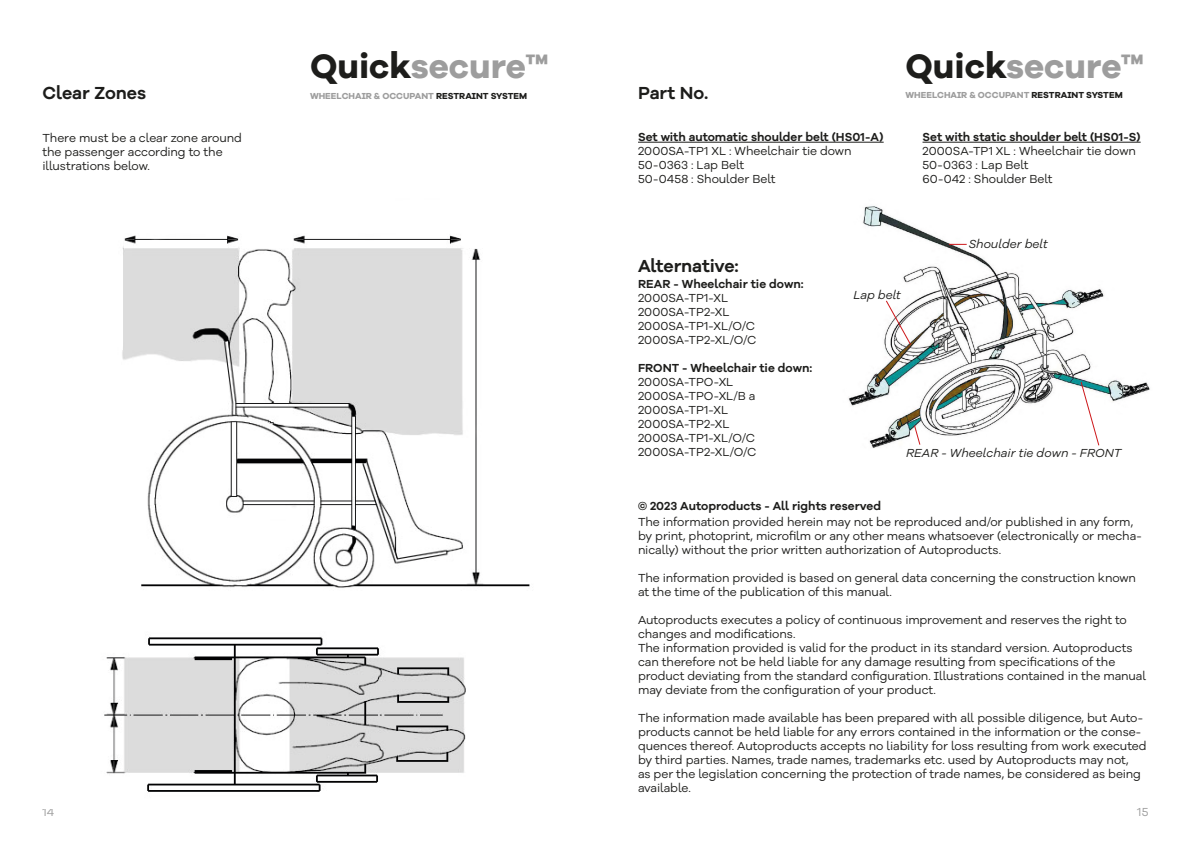
<style>
.page{position:relative;width:1191px;height:842px;background:#fff}
.page>*{position:absolute;margin:0;border:0;box-sizing:border-box;transform-origin:0 0}
.t1{font:700 35px "Galano Grotesque Alt";color:#9d9d9d}
.t2{font:600 18px "Galano Grotesque Alt";letter-spacing:-.005em;color:#1d1d1b}
.t3{font:12px/14px "Galano Grotesque Alt";letter-spacing:-.01em;color:#1d1d1b}
.t4{font:600 12px "Galano Grotesque Alt";color:#1d1d1b}
.t5{font:italic 12px "Galano Grotesque Alt";color:#1d1d1b}
.t6{font:12px "Galano Grotesque Alt";color:#9d9d9d}
.t7{font:700 9px "Galano Grotesque Alt";color:#9d9d9d}
.s1{color:#1d1d1b}
</style>
<div class="page">
<img style="left:122px;top:235px;width:408px;height:353px">
<img style="left:104px;top:637px;width:362px;height:155px">
<hr style="left:638px;top:142px;width:245px;height:1px;background:#1d1d1b">
<img style="left:848px;top:206px;width:302px;height:242px">
<svg style="left:885px;top:299px;width:27px;height:47px"></svg>
<svg style="left:949px;top:244px;width:17px;height:1px"></svg>
<svg style="left:913px;top:424px;width:8px;height:22px"></svg>
<svg style="left:1079px;top:381px;width:21px;height:66px"></svg>
<hr style="left:922px;top:142px;width:218px;height:1px;background:#1d1d1b">
<h1 class="t1" style="left:310px;top:44px;width:240px"><span class="s1">Quick</span>secure™</h1>
<h2 class="t2" style="left:43px;top:81px;width:105px">Clear Zones</h2>
<p class="t7" style="left:310px;top:90px;width:219px">WHEELCHAIR &amp; OCCUPANT <span class="s1">RESTRAINT SYSTEM</span></p>
<p class="t3" style="left:43px;top:130px;width:201px">There must be a clear zone around the passenger according to the illustrations below.</p>
<h2 class="t2" style="left:638px;top:81px;width:72px">Part No.</h2>
<p class="t4" style="left:638px;top:129px;width:247px">Set with automatic shoulder belt (HS01-A)</p>
<p class="t3" style="left:638px;top:144px;width:215px">2000SA-TP1 XL : Wheelchair tie down<br>50-0363 : Lap Belt<br>50-0458 : Shoulder Belt</p>
<h1 class="t1" style="left:905px;top:43px;width:240px"><span class="s1">Quick</span>secure™</h1>
<p class="t7" style="left:905px;top:90px;width:219px">WHEELCHAIR &amp; OCCUPANT <span class="s1">RESTRAINT SYSTEM</span></p>
<p class="t4" style="left:922px;top:129px;width:220px">Set with static shoulder belt (HS01-S)</p>
<p class="t3" style="left:922px;top:144px;width:215px">2000SA-TP1 XL : Wheelchair tie down<br>50-0363 : Lap Belt<br>60-042 : Shoulder Belt</p>
<p class="t5" style="left:968px;top:236px;width:81px">Shoulder belt</p>
<h2 class="t2" style="left:638px;top:254px;width:102px">Alternative:</h2>
<p class="t4" style="left:638px;top:276px;width:167px">REAR - Wheelchair tie down:</p>
<p class="t3" style="left:638px;top:290px;width:120px">2000SA-TP1-XL<br>2000SA-TP2-XL<br>2000SA-TP1-XL/O/C<br>2000SA-TP2-XL/O/C</p>
<p class="t4" style="left:638px;top:361px;width:176px">FRONT - Wheelchair tie down:</p>
<p class="t3" style="left:638px;top:375px;width:120px">2000SA-TPO-XL<br>2000SA-TPO-XL/B a<br>2000SA-TP1-XL<br>2000SA-TP2-XL<br>2000SA-TP1-XL/O/C<br>2000SA-TP2-XL/O/C</p>
<p class="t5" style="left:853px;top:287px;width:49px">Lap belt</p>
<p class="t5" style="left:906px;top:445px;width:217px">REAR - Wheelchair tie down - FRONT</p>
<p class="t4" style="left:638px;top:498px;width:245px">© 2023 Autoproducts - All rights reserved</p>
<p class="t3" style="left:638px;top:514px;width:505px">The information provided herein may not be reproduced and/or published in any form, by print, photoprint, microfilm or any other means whatsoever (electronically or mecha&shy;nically) without the prior written authorization of Autoproducts.</p>
<p class="t3" style="left:638px;top:570px;width:499px">The information provided is based on general data concerning the construction known at the time of the publication of this manual.</p>
<p class="t3" style="left:638px;top:612px;width:509px">Autoproducts executes a policy of continuous improvement and reserves the right to changes and modifications.<br>The information provided is valid for the product in its standard version. Autoproducts can therefore not be held liable for any damage resulting from specifications of the product deviating from the standard configuration. Illustrations contained in the manual may deviate from the configuration of your product.</p>
<p class="t3" style="left:638px;top:710px;width:510px">The information made available has been prepared with all possible diligence, but Auto&shy;products cannot be held liable for any errors contained in the information or the conse&shy;quences thereof. Autoproducts accepts no liability for loss resulting from work executed by third parties. Names, trade names, trademarks etc. used by Autoproducts may not,<br>as per the legislation concerning the protection of trade names, be considered as being available.</p>
<p class="t6" style="left:43px;top:805px;width:13px">14</p>
<p class="t6" style="left:1137px;top:805px;width:13px">15</p>
</div>
